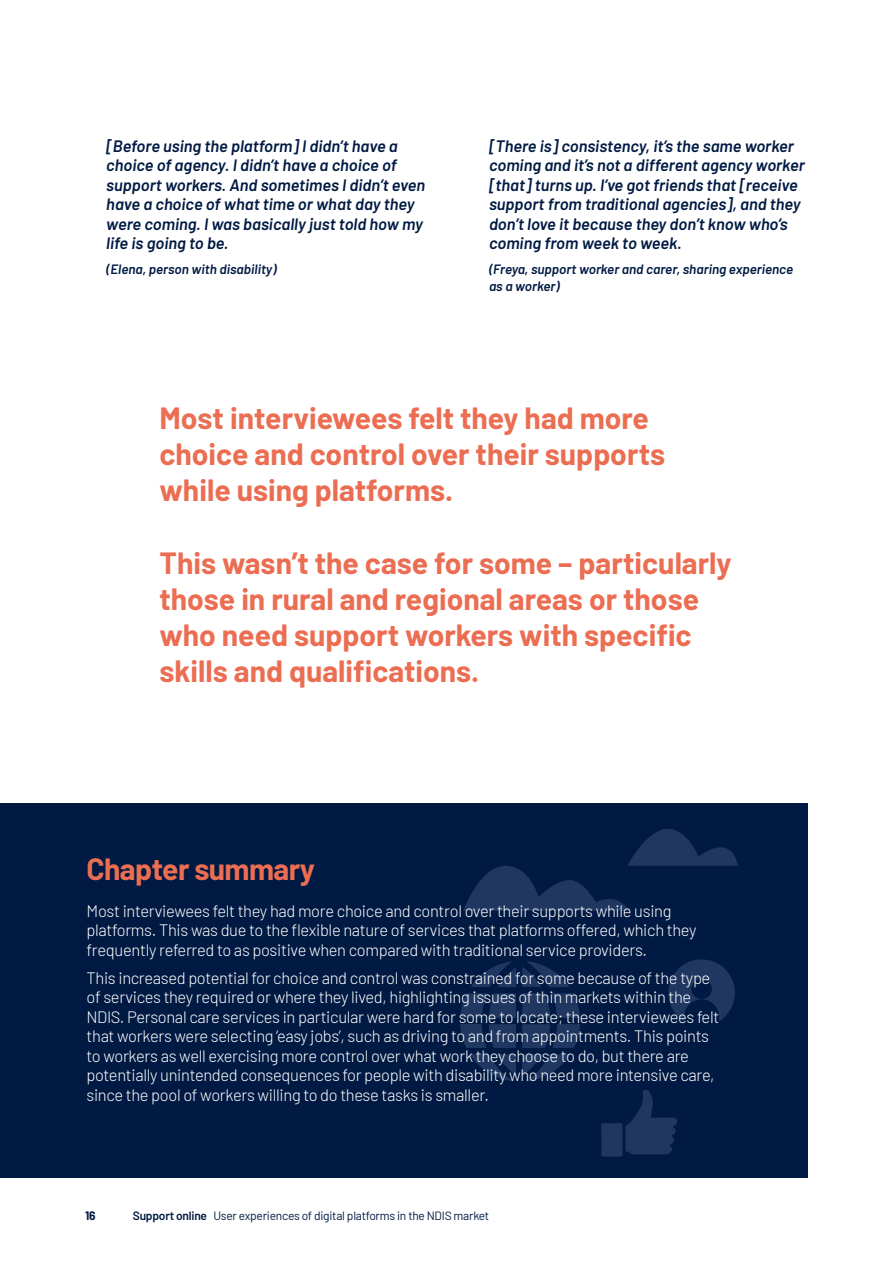
<style>
.page{position:relative;width:893px;height:1263px;background:#fff}
.page>*{position:absolute;margin:0;border:0;box-sizing:border-box;transform-origin:0 0}
.Pull_Quote{font:700 30px/36px "Barlow";color:#eb6d52}
.Heading_2{font:700 30px "Barlow";letter-spacing:-.02em;color:#eb6d52}
.Body_text_RPC{font:300 16.5px/19.5px "Barlow";letter-spacing:-.02em;color:#fff}
.Indented_quote_-_sou{font:italic 600 16.5px/19.5px "Barlow";color:#001a43}
.Indented_quote_sourc{font:italic 600 13.5px/16.5px "Barlow";color:#001a43}
.t1{font:12px "Barlow";letter-spacing:-.02em;color:#001a43}
.t2{font:700 12px "Barlow";color:#001a43}
.s1{font-weight:600}
</style>
<div class="page">
<div style="left:0;top:804px;width:808px;height:374px;background:#001a43"></div>
<svg style="left:460px;top:993px;width:56px;height:25px"></svg>
<svg style="left:460px;top:1024px;width:56px;height:24px"></svg>
<svg style="left:522px;top:993px;width:58px;height:25px"></svg>
<svg style="left:522px;top:1024px;width:58px;height:24px"></svg>
<svg style="left:522px;top:1054px;width:48px;height:27px"></svg>
<svg style="left:470px;top:1054px;width:46px;height:27px"></svg>
<svg style="left:522px;top:961px;width:47px;height:26px"></svg>
<svg style="left:471px;top:961px;width:45px;height:26px"></svg>
<svg style="left:668px;top:959px;width:67px;height:62px"></svg>
<svg style="left:601px;top:1090px;width:76px;height:67px"></svg>
<svg style="left:463px;top:829px;width:275px;height:82px"></svg>
<p class="Indented_quote_-_sou" style="left:106px;top:135px;width:320px">[Before using the platform] I didn’t have a choice of agency. I didn’t have a choice of support workers. And sometimes I didn’t even have a choice of what time or what day they were coming. I was basically just told how my life is going to be.</p>
<p class="Indented_quote_sourc" style="left:106px;top:260px;width:172px">(Elena, person with disability)</p>
<p class="Indented_quote_-_sou" style="left:489px;top:135px;width:317px">[There is] consistency, it’s the same worker coming and it’s not a different agency worker [that] turns up. I’ve got friends that [receive support from traditional agencies], and they don’t love it because they don’t know who’s coming from week to week.</p>
<p class="Indented_quote_sourc" style="left:489px;top:260px;width:306px">(Freya, support worker and carer, sharing experience as a worker)</p>
<p class="Pull_Quote" style="left:159px;top:398px;width:507px">Most interviewees felt they had more choice and control over their supports while using platforms.</p>
<p class="Pull_Quote" style="left:159px;top:543px;width:574px">This wasn’t the case for some – particularly those in rural and regional areas or those who need support workers with specific skills and qualifications.</p>
<h2 class="Heading_2" style="left:87px;top:847px;width:230px">Chapter summary</h2>
<p class="Body_text_RPC" style="left:87px;top:899px;width:611px">Most interviewees felt they had more choice and control over their supports while using platforms. This was due to the flexible nature of services that platforms offered, which they frequently referred to as positive when compared with traditional service providers.</p>
<p class="Body_text_RPC" style="left:87px;top:966px;width:634px">This increased potential for choice and control was constrained for some because of the type of services they required or where they lived, highlighting issues of thin markets within the NDIS. Personal care services in particular were hard for some to locate; these interviewees felt that workers were selecting ‘easy jobs’, such as driving to and from appointments. This points to workers as well exercising more control over what work they choose to do, but there are potentially unintended consequences for people with disability who need more intensive care, since the pool of workers willing to do these tasks is smaller.</p>
<p class="t2" style="left:85px;top:1206px;width:12px">16</p>
<p class="t1" style="left:133px;top:1206px;width:358px"><span class="s1">Support online</span> User experiences of digital platforms in the NDIS market</p>
</div>
